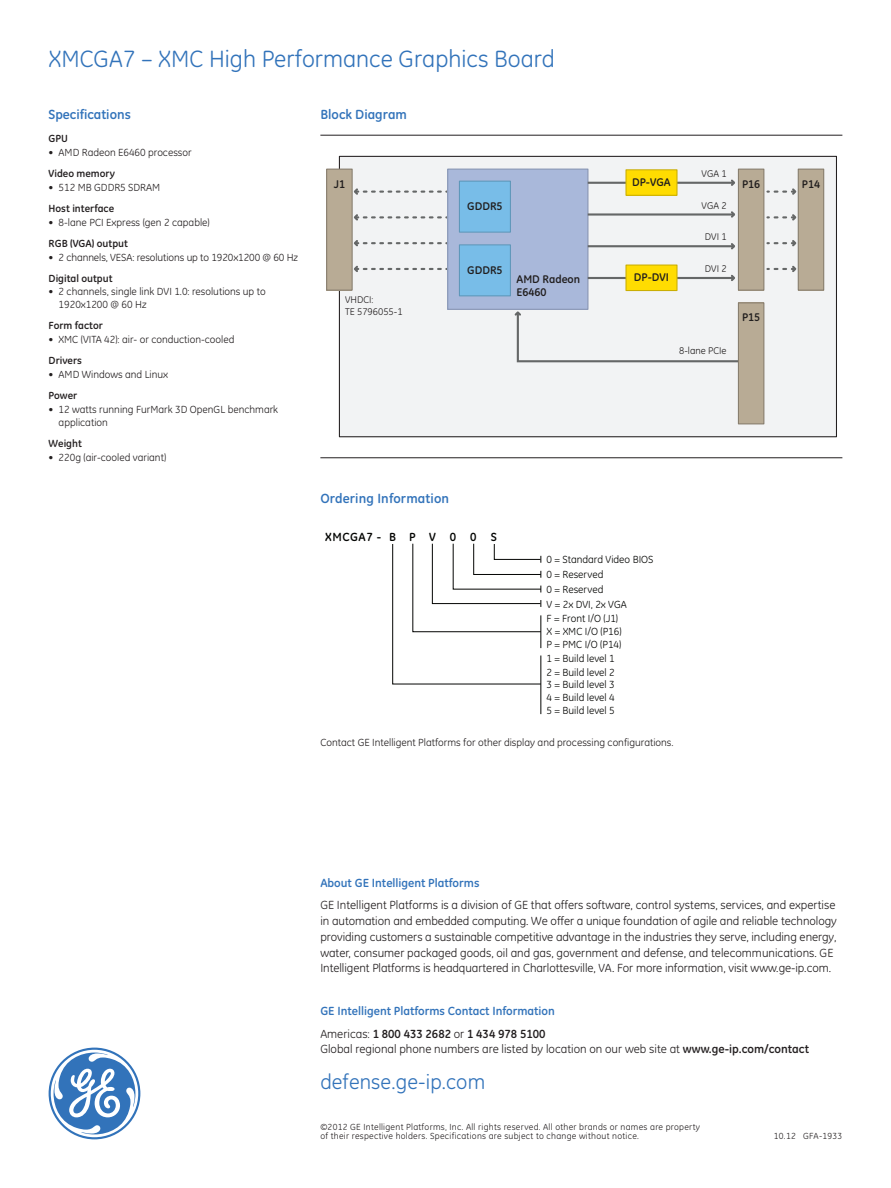
<style>
.page{position:relative;width:891px;height:1188px;background:#fff}
.page>*{position:absolute;margin:0;border:0;box-sizing:border-box;transform-origin:0 0}
.t1{font:24px "GE Inspira";color:#3273ba}
.t2{font:21px "GE Inspira";letter-spacing:.005em;color:#3273ba}
.t3{font:700 13.5px "GE Inspira";color:#3273ba}
.t4{font:12px/15.8px "GE Inspira";letter-spacing:-.005em;color:#231f20}
.t5{font:700 12px/22.5px "GE Inspira";color:#3273ba}
.t6{font:700 12px "GE Inspira";letter-spacing:.05em;color:#040503}
.t7{font:700 11.4px/12.8px "GE Inspira";color:#211e1e}
.t8{font:10.5px/12.8px "GE Inspira";color:#231f20}
.t9{font:10.5px/14.9px "GE Inspira";color:#040503}
.t10{font:700 10.5px "GE Inspira";color:#231f20}
.t11{font:9.9px "GE Inspira";color:#211e1e}
.t12{font:9.9px/11.9px "GE Inspira";color:#231f20}
.t13{font:9px/9.8px "GE Inspira";letter-spacing:.03em;color:#231f20}
.s1{font-weight:400;color:#231f20}
.s2{color:#231f20}
.s3{font-weight:700}
</style>
<div class="page">
<svg style="left:49px;top:1048px;width:91px;height:91px"></svg>
<div style="left:339px;top:156px;width:497px;height:281px;background:#f2f3f4"></div>
<div style="left:339px;top:156px;width:498px;height:281px;border:1px solid #231f20"></div>
<svg style="left:353px;top:188px;width:94px;height:7px"></svg>
<svg style="left:353px;top:214px;width:94px;height:7px"></svg>
<svg style="left:354px;top:240px;width:93px;height:7px"></svg>
<svg style="left:354px;top:265px;width:93px;height:7px"></svg>
<div style="left:738px;top:169px;width:26px;height:121px;background:#b8ab95"></div>
<div style="left:738px;top:169px;width:26px;height:122px;border:1px solid #877d6e"></div>
<div style="left:798px;top:169px;width:26px;height:121px;background:#b8ab95"></div>
<div style="left:798px;top:169px;width:26px;height:122px;border:1px solid #877d6e"></div>
<div style="left:738px;top:303px;width:26px;height:121px;background:#b8ab95"></div>
<div style="left:738px;top:302px;width:26px;height:122px;border:1px solid #877d6e"></div>
<svg style="left:775px;top:186px;width:23px;height:11px"></svg>
<svg style="left:775px;top:212px;width:23px;height:11px"></svg>
<svg style="left:775px;top:238px;width:23px;height:10px"></svg>
<svg style="left:775px;top:264px;width:23px;height:10px"></svg>
<svg style="left:514px;top:309px;width:226px;height:54px"></svg>
<div style="left:327px;top:169px;width:25px;height:121px;background:#b8ab95"></div>
<div style="left:326px;top:169px;width:27px;height:122px;border:1px solid #877d6e"></div>
<div style="left:448px;top:169px;width:140px;height:140px;background:#a9b8da"></div>
<div style="left:447px;top:169px;width:142px;height:141px;border:1px solid #8a97b4"></div>
<div style="left:459px;top:181px;width:51px;height:51px;background:#78bde8"></div>
<div style="left:459px;top:181px;width:52px;height:52px;border:1px solid #5e97b9"></div>
<div style="left:459px;top:245px;width:51px;height:51px;background:#78bde8"></div>
<div style="left:459px;top:244px;width:52px;height:52px;border:1px solid #5e97b9"></div>
<hr style="left:588px;top:182px;width:146px;height:2px;background:#656767">
<svg style="left:729px;top:179px;width:6px;height:7px"></svg>
<div style="left:626px;top:170px;width:51px;height:25px;background:#ffdc01"></div>
<div style="left:625px;top:169px;width:53px;height:27px;border:1px solid #caae04"></div>
<hr style="left:588px;top:213px;width:146px;height:3px;background:#656767">
<svg style="left:729px;top:211px;width:6px;height:7px"></svg>
<hr style="left:588px;top:245px;width:146px;height:2px;background:#656767">
<svg style="left:729px;top:243px;width:6px;height:7px"></svg>
<hr style="left:588px;top:277px;width:146px;height:2px;background:#656767">
<svg style="left:730px;top:274px;width:5px;height:7px"></svg>
<div style="left:626px;top:265px;width:51px;height:26px;background:#ffdc01"></div>
<div style="left:625px;top:265px;width:53px;height:26px;border:1px solid #caae04"></div>
<hr style="left:320px;top:135px;width:522px;height:1px;background:#231f20">
<hr style="left:320px;top:458px;width:522px;height:1px;background:#231f20">
<hr style="left:541px;top:656px;width:1px;height:58px;background:#040503">
<svg style="left:392px;top:543px;width:150px;height:142px"></svg>
<h1 class="t1" style="left:49px;top:45px;width:508px">XMCGA7 – XMC High Performance Graphics Board</h1>
<p class="t3" style="left:49px;top:105px;width:84px">Specifications</p>
<p class="t10" style="left:49px;top:132px;width:21px">GPU</p>
<p class="t8" style="left:49px;top:146px;width:145px">• AMD Radeon E6460 processor</p>
<p class="t10" style="left:49px;top:167px;width:68px">Video memory</p>
<p class="t8" style="left:49px;top:181px;width:113px">• 512 MB GDDR5 SDRAM</p>
<p class="t10" style="left:49px;top:201px;width:67px">Host interface</p>
<p class="t8" style="left:49px;top:216px;width:163px">• 8-lane PCI Express (gen 2 capable)</p>
<p class="t10" style="left:49px;top:236px;width:81px">RGB (VGA) output</p>
<p class="t8" style="left:49px;top:251px;width:251px">• 2 channels, VESA: resolutions up to 1920x1200 @ 60 Hz</p>
<p class="t10" style="left:49px;top:271px;width:65px">Digital output</p>
<p class="t8" style="left:59px;top:285px;width:209px;text-indent:-10px">• 2 channels, single link DVI 1.0: resolutions up to<br>1920x1200 @ 60 Hz</p>
<p class="t10" style="left:49px;top:319px;width:56px">Form factor</p>
<p class="t8" style="left:49px;top:333px;width:187px">• XMC (VITA 42): air- or conduction-cooled</p>
<p class="t10" style="left:49px;top:354px;width:35px">Drivers</p>
<p class="t8" style="left:49px;top:368px;width:121px">• AMD Windows and Linux</p>
<p class="t10" style="left:49px;top:389px;width:30px">Power</p>
<p class="t8" style="left:59px;top:403px;width:221px;text-indent:-10px">• 12 watts running FurMark 3D OpenGL benchmark application</p>
<p class="t10" style="left:49px;top:436px;width:35px">Weight</p>
<p class="t8" style="left:49px;top:451px;width:119px">• 220g (air-cooled variant)</p>
<p class="t3" style="left:320px;top:105px;width:88px">Block Diagram</p>
<p class="t11" style="left:702px;top:168px;width:27px">VGA 1</p>
<p class="t11" style="left:702px;top:199px;width:27px">VGA 2</p>
<p class="t11" style="left:705px;top:231px;width:23px">DVI 1</p>
<p class="t7" style="left:632px;top:175px;width:40px">DP-VGA</p>
<p class="t7" style="left:334px;top:177px;width:13px">J1</p>
<p class="t7" style="left:802px;top:177px;width:20px">P14</p>
<p class="t7" style="left:742px;top:177px;width:20px">P16</p>
<p class="t7" style="left:467px;top:199px;width:37px">GDDR5</p>
<p class="t11" style="left:705px;top:263px;width:23px">DVI 2</p>
<p class="t7" style="left:467px;top:263px;width:37px">GDDR5</p>
<p class="t7" style="left:634px;top:270px;width:37px">DP-DVI</p>
<p class="t7" style="left:517px;top:273px;width:65px">AMD Radeon<br>E6460</p>
<p class="t12" style="left:345px;top:294px;width:59px">VHDCI:<br>TE 5796055-1</p>
<p class="t7" style="left:742px;top:311px;width:20px">P15</p>
<p class="t11" style="left:679px;top:345px;width:49px">8-lane PCIe</p>
<p class="t3" style="left:320px;top:490px;width:130px">Ordering Information</p>
<p class="t6" style="left:325px;top:529px;width:173px">XMCGA7 - B P V 0 0 S</p>
<p class="t9" style="left:547px;top:552px;width:108px">0 = Standard Video BIOS<br>0 = Reserved<br>0 = Reserved<br>V = 2x DVI, 2x VGA<br>F = Front I/O (J1)</p>
<p class="t9" style="left:547px;top:625px;width:77px;line-height:12.6px">X = XMC I/O (P16)<br>P = PMC I/O (P14)</p>
<p class="t9" style="left:547px;top:652px;width:70px;line-height:12.8px;text-align:justify">1 = Build level 1<br>2 = Build level 2<br>3 = Build level 3<br>4 = Build level 4<br>5 = Build level 5</p>
<p class="t8" style="left:320px;top:736px;width:355px">Contact GE Intelligent Platforms for other display and processing configurations.</p>
<p class="t5" style="left:320px;top:871px;width:161px">About GE Intelligent Platforms</p>
<p class="t4" style="left:320px;top:897px;width:518px">GE Intelligent Platforms is a division of GE that offers software, control systems, services, and expertise in automation and embedded computing. We offer a unique foundation of agile and reliable technology providing customers a sustainable competitive advantage in the industries they serve, including energy, water, consumer packaged goods, oil and gas, government and defense, and telecommunications. GE Intelligent Platforms is headquartered in Charlottesville, VA. For more information, visit www.ge-ip.com.</p>
<p class="t5" style="left:320px;top:1000px;width:236px">GE Intelligent Platforms Contact Information<br><span class="s1">Americas:</span> <span class="s2">1 800 433 2682</span> <span class="s1">or</span> <span class="s2">1 434 978 5100</span></p>
<p class="t4" style="left:320px;top:1041px;width:490px">Global regional phone numbers are listed by location on our web site at <span class="s3">www.ge-ip.com/contact</span></p>
<h2 class="t2" style="left:320px;top:1070px;width:166px">defense.ge-ip.com</h2>
<p class="t13" style="left:320px;top:1122px;width:381px">©2012 GE Intelligent Platforms, Inc. All rights reserved. All other brands or names are property of their respective holders. Specifications are subject to change without notice.</p>
<p class="t13" style="left:774px;top:1131px;width:70px">10.12 GFA-1933</p>
</div>
